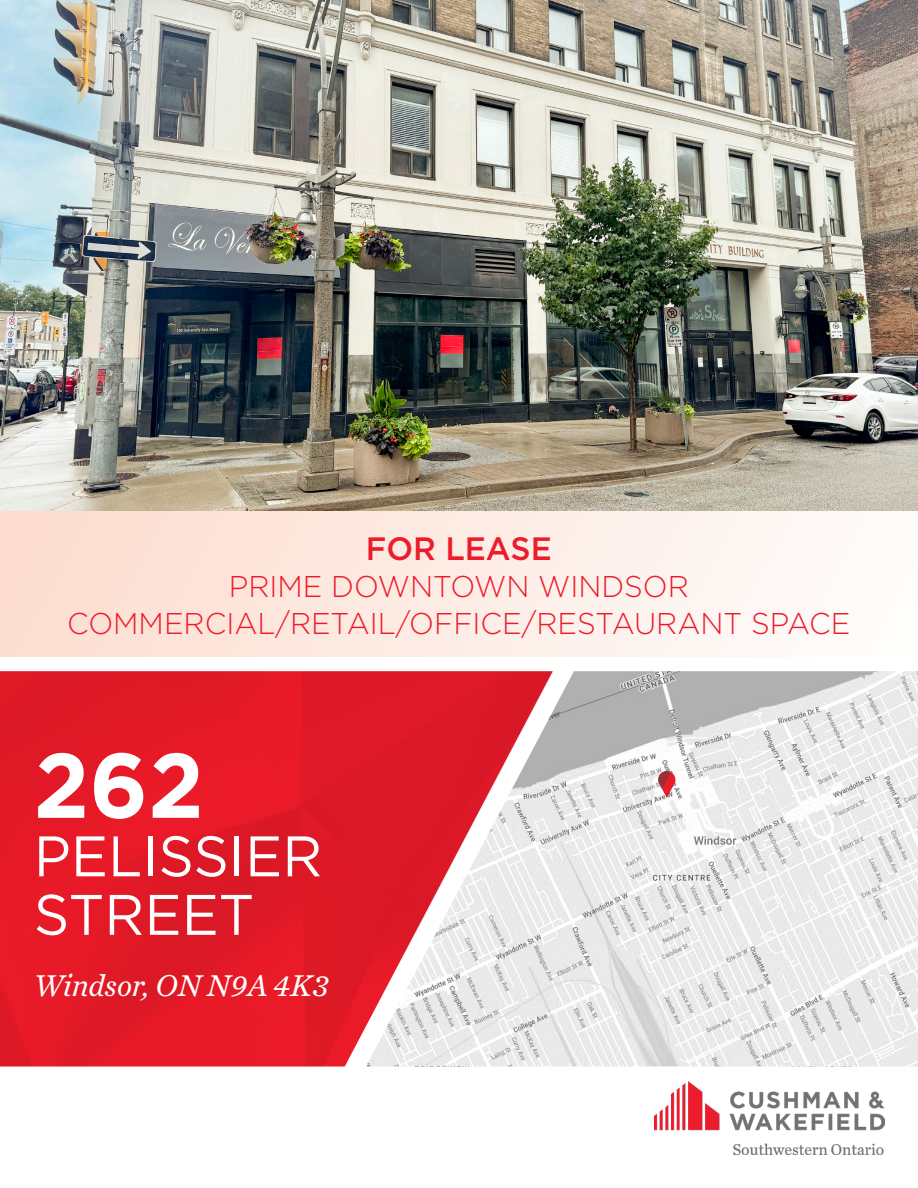
<style>
.page{position:relative;width:918px;height:1188px;background:#fff}
.page>*{position:absolute;margin:0;border:0;box-sizing:border-box;transform-origin:0 0}
.t1{font:700 91.5px "Gotham";color:#fff}
.t2{font:57px/58.5px "Gotham";color:#fff}
.t3{font:500 32.4px "Gotham";color:#ee1b2a}
.t4{font:italic 31.5px "Chronicle Text G2";color:#fff}
.t5{font:300 30px "Gotham";color:#ee1b2a}
</style>
<div class="page">
<img style="left:655px;top:1081px;width:229px;height:73px">
<img style="left:0;top:0;width:918px;height:512px">
<div style="left:0;top:671px;width:366px;height:395px;background:#e21927"></div>
<img style="left:366px;top:671px;width:552px;height:395px">
<svg style="left:658px;top:771px;width:17px;height:27px"></svg>
<div style="left:0;top:512px;width:918px;height:144px;background:linear-gradient(to right,#fdddcf,#fefdfb)"></div>
<p class="t3" style="left:366px;top:527px;width:187px">FOR LEASE</p>
<p class="t5" style="left:229px;top:567px;width:462px">PRIME DOWNTOWN WINDSOR</p>
<p class="t5" style="left:67px;top:604px;width:785px">COMMERCIAL/RETAIL/OFFICE/RESTAURANT SPACE</p>
<p class="t1" style="left:34px;top:725px;width:172px">262</p>
<p class="t2" style="left:34px;top:826px;width:290px">PELISSIER<br>STREET</p>
<p class="t4" style="left:34px;top:961px;width:296px">Windsor, ON N9A 4K3</p>
</div>
